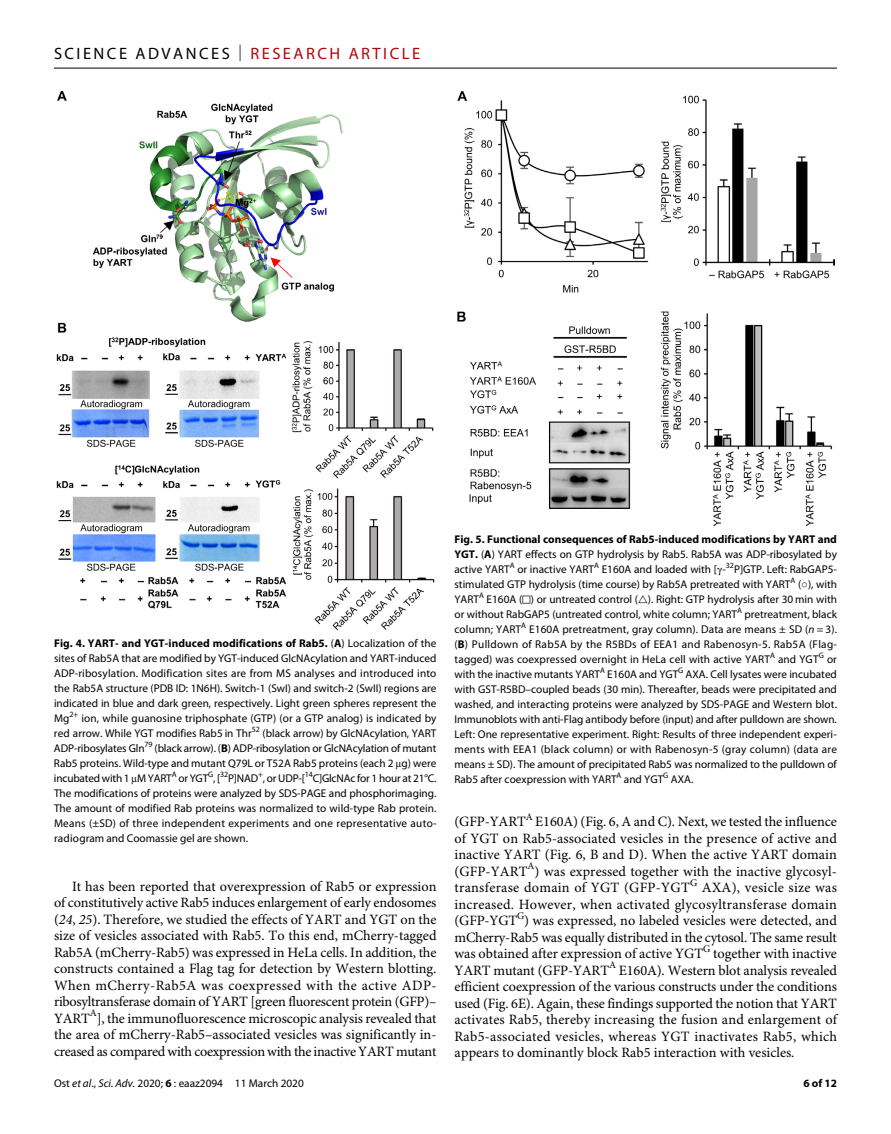
<style>
.page{position:relative;width:891px;height:1134px;background:#fff}
.page>*{position:absolute;margin:0;border:0;box-sizing:border-box;transform-origin:0 0}
.t1{font:16.5px "Myriad Pro";letter-spacing:.15em;color:#000}
.t2{font:14.25px/16.5px "Minion Pro";letter-spacing:-.01em;color:#000;text-align:justify}
.t3{font:11.25px/15px "Myriad Pro";color:#000;text-align:justify}
.t4{font:700 11.25px "Myriad Pro";color:#000}
.s1{font-weight:300}
.s2{color:#b10508}
.s3{font-weight:700}
.s4{font-style:italic}
.s5{font-family:"STIX General";font-size:9.6px}
.s6{font-family:"STIX General";font-size:8.4px}
</style>
<div class="page">
<hr style="left:54px;top:68px;width:783px;height:1px;background:#000">
<img style="left:56px;top:90px;width:378px;height:540px">
<img style="left:457px;top:91px;width:378px;height:436px">
<h1 class="t1" style="left:54px;top:40px;width:368px">SCIENCE ADVANCES <span class="s1">|</span> <span class="s2">RESEARCH ARTICLE</span></h1>
<p class="t3" style="left:54px;top:635px;width:384px"><span class="s3">Fig. 4. YART- and YGT-induced modifications of Rab5.</span> (<span class="s3">A</span>) Localization of the sites of Rab5A that are modified by YGT-induced GlcNAcylation and YART-induced ADP-ribosylation. Modification sites are from MS analyses and introduced into the Rab5A structure (PDB ID: 1N6H). Switch-1 (SwI) and switch-2 (SwII) regions are indicated in blue and dark green, respectively. Light green spheres represent the Mg<sup>2+</sup> ion, while guanosine triphosphate (GTP) (or a GTP analog) is indicated by red arrow. While YGT modifies Rab5 in Thr<sup>52</sup> (black arrow) by GlcNAcylation, YART ADP-ribosylates Gln<sup>79</sup> (black arrow). (<span class="s3">B</span>) ADP-ribosylation or GlcNAcylation of mutant Rab5 proteins. Wild-type and mutant Q79L or T52A Rab5 proteins (each 2 g) were incubated with 1 M YART<sup>A</sup> or YGT<sup>G</sup>, [<sup>32</sup>P]NAD<sup>+</sup>, or UDP-[<sup>14</sup>C]GlcNAc for 1 hour at 21°C.<br>The modifications of proteins were analyzed by SDS-PAGE and phosphorimaging.<br>The amount of modified Rab proteins was normalized to wild-type Rab protein.<br>Means (±SD) of three independent experiments and one representative auto&shy;radiogram and Coomassie gel are shown.</p>
<p class="t2" style="left:54px;top:879px;width:384px;text-indent:18px">It has been reported that overexpression of Rab5 or expression of constitutively active Rab5 induces enlargement of early endosomes (<span class="s4">24</span>, <span class="s4">25</span>). Therefore, we studied the effects of YART and YGT on the size of vesicles associated with Rab5. To this end, mCherry-tagged Rab5A (mCherry-Rab5) was expressed in HeLa cells. In addition, the constructs contained a Flag tag for detection by Western blotting.<br>When mCherry-Rab5A was coexpressed with the active ADP&shy;ribosyltransferase domain of YART [green fluorescent protein (GFP)– YART<sup>A</sup>], the immunofluorescence microscopic analysis revealed that the area of mCherry-Rab5–associated vesicles was significantly in&shy;creased as compared with coexpression with the inactive YART mutant</p>
<p class="t3" style="left:54px;top:1076px;width:251px">Ost <span class="s4">et al</span>., <span class="s4">Sci. Adv.</span> 2020; <span class="s3">6</span> : eaaz2094 11 March 2020</p>
<p class="t3" style="left:454px;top:532px;width:384px"><span class="s3">Fig. 5. Functional consequences of Rab5-induced modifications by YART and YGT.</span> (<span class="s3">A</span>) YART effects on GTP hydrolysis by Rab5. Rab5A was ADP-ribosylated by active YART<sup>A</sup> or inactive YART<sup>A</sup> E160A and loaded with [ -<sup>32</sup>P]GTP. Left: RabGAP5- stimulated GTP hydrolysis (time course) by Rab5A pretreated with YART<sup>A</sup> (○), with YART<sup>A</sup> E160A (<span class="s5">□</span>) or untreated control (<span class="s6">△</span>). Right: GTP hydrolysis after 30 min with or without RabGAP5 (untreated control, white column; YART<sup>A</sup> pretreatment, black column; YART<sup>A</sup> E160A pretreatment, gray column). Data are means ± SD (<span class="s4">n</span> = 3). (<span class="s3">B</span>) Pulldown of Rab5A by the R5BDs of EEA1 and Rabenosyn-5. Rab5A (Flag&shy;tagged) was coexpressed overnight in HeLa cell with active YART<sup>A</sup> and YGT<sup>G</sup> or with the inactive mutants YART<sup>A</sup> E160A and YGT<sup>G</sup> AXA. Cell lysates were incubated with GST-R5BD–coupled beads (30 min). Thereafter, beads were precipitated and washed, and interacting proteins were analyzed by SDS-PAGE and Western blot.<br>Immunoblots with anti-Flag antibody before (input) and after pulldown are shown.<br>Left: One representative experiment. Right: Results of three independent experi&shy;ments with EEA1 (black column) or with Rabenosyn-5 (gray column) (data are means ± SD). The amount of precipitated Rab5 was normalized to the pulldown of Rab5 after coexpression with YART<sup>A</sup> and YGT<sup>G</sup> AXA.</p>
<p class="t2" style="left:454px;top:815px;width:384px">(GFP-YART<sup>A</sup> E160A) (Fig. 6, A and C). Next, we tested the influence of YGT on Rab5-associated vesicles in the presence of active and inactive YART (Fig. 6, B and D). When the active YART domain (GFP-YART<sup>A</sup>) was expressed together with the inactive glycosyl&shy;transferase domain of YGT (GFP-YGT<sup>G</sup> AXA), vesicle size was increased. However, when activated glycosyltransferase domain (GFP-YGT<sup>G</sup>) was expressed, no labeled vesicles were detected, and mCherry-Rab5 was equally distributed in the cytosol. The same result was obtained after expression of active YGT<sup>G</sup> together with inactive YART mutant (GFP-YART<sup>A</sup> E160A). Western blot analysis revealed efficient coexpression of the various constructs under the conditions used (Fig. 6E). Again, these findings supported the notion that YART activates Rab5, thereby increasing the fusion and enlargement of Rab5-associated vesicles, whereas YGT inactivates Rab5, which appears to dominantly block Rab5 interaction with vesicles.</p>
<p class="t4" style="left:803px;top:1074px;width:35px">6 of 12</p>
</div>
